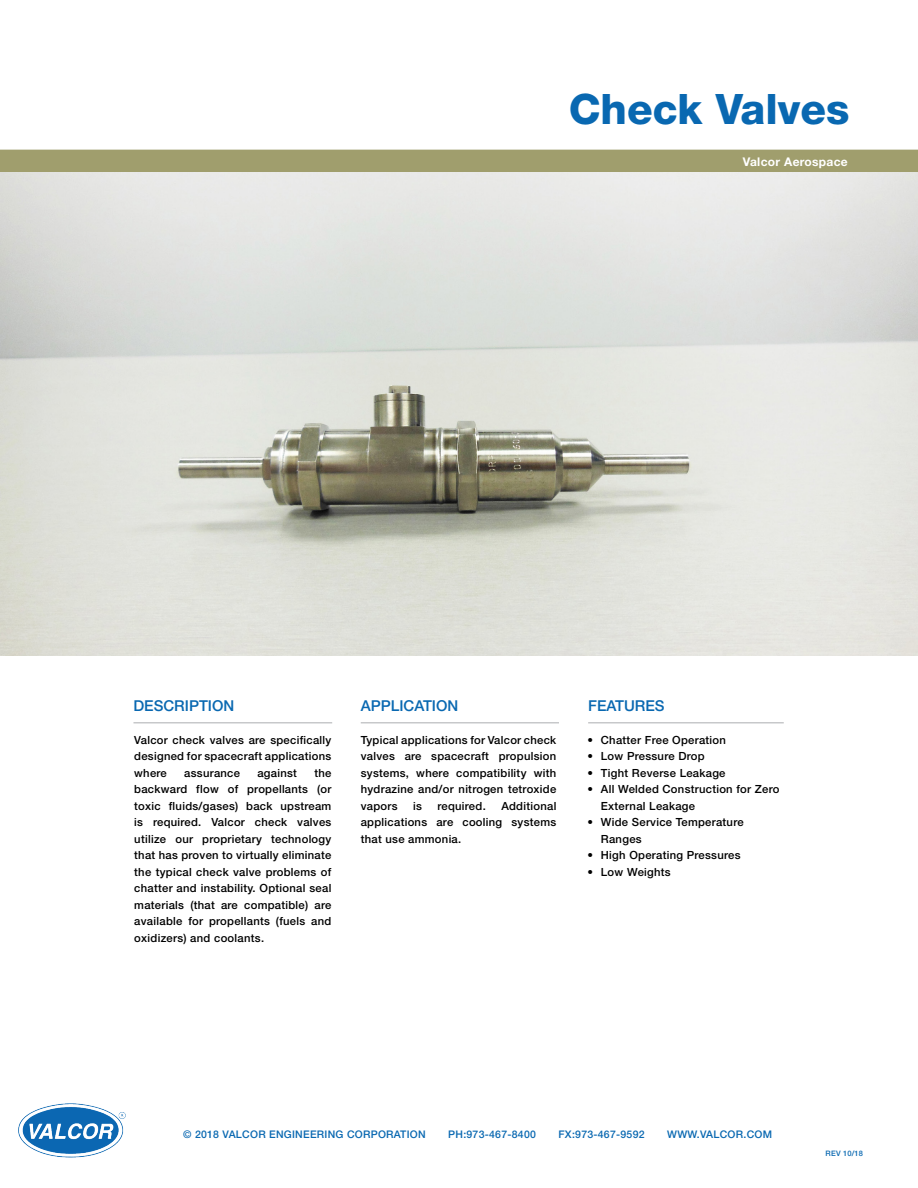
<style>
.page{position:relative;width:918px;height:1188px;background:#fff}
.page>*{position:absolute;margin:0;border:0;box-sizing:border-box;transform-origin:0 0}
.t1{font:800 42px "Helvetica Neue LT Std";color:#0968b1}
.t2{font:500 15px "Helvetica Neue LT Std";color:#0968b1}
.t3{font:700 12px "Helvetica Neue LT Std";letter-spacing:.025em;color:#fff}
.t4{font:500 11.25px/16.5px "Helvetica Neue LT Std";letter-spacing:.025em;color:#000;text-align:justify}
.t5{font:500 10.5px "Helvetica Neue LT Std";letter-spacing:.025em;color:#0968b1}
.t6{font:500 7.5px "Helvetica Neue LT Std";color:#0968b1}
</style>
<div class="page">
<svg style="left:0;top:149px;width:918px;height:24px;background:#a5a375"></svg>
<img style="left:18px;top:1103px;width:108px;height:55px">
<img style="left:0;top:173px;width:918px;height:482px">
<hr style="left:133px;top:722px;width:199px;height:2px;background:#c7c8ca">
<hr style="left:361px;top:722px;width:198px;height:2px;background:#c7c8ca">
<hr style="left:588px;top:722px;width:196px;height:2px;background:#c7c8ca">
<h1 class="t1" style="left:569px;top:84px;width:282px">Check Valves</h1>
<p class="t3" style="left:743px;top:154px;width:106px">Valcor Aerospace</p>
<h2 class="t2" style="left:133px;top:696px;width:40px">DESCRIPTION</h2>
<h2 class="t2" style="left:361px;top:696px;width:99px">Application</h2>
<h2 class="t2" style="left:588px;top:696px;width:68px">Features</h2>
<p class="t4" style="left:361px;top:732px;width:197px">Typical applications for Valcor check valves are spacecraft propulsion systems, where compatibility with hydrazine and/or nitrogen tetroxide vapors</p>
<p class="t4" style="left:587px;top:732px;width:140px">• Chatter Free Operation</p>
<p class="t4" style="left:587px;top:748px;width:119px">• Low Pressure Drop</p>
<p class="t4" style="left:587px;top:765px;width:140px">• Tight Reverse Leakage</p>
<p class="t4" style="left:601px;top:781px;width:180px;text-indent:-14px">• All Welded Construction for Zero<br>External Leakage</p>
<p class="t4" style="left:587px;top:814px;width:158px">• Wide Service Temperature<br>Ranges</p>
<p class="t4" style="left:587px;top:847px;width:155px">• High Operating Pressures</p>
<p class="t4" style="left:587px;top:864px;width:85px">• Low Weights</p>
<p class="t4" style="left:134px;top:732px;width:199px">Valcor check valves are specifically designed for spacecraft applications where</p>
<p class="t4" style="left:134px;top:765px;width:199px;text-indent:180px">the backward flow of propellants (or toxic fluids/gases) back upstream is required. Valcor check valves utilize our proprietary technology that has proven to virtually eliminate the typical check valve problems of chatter and instability. Optional seal materials (that are compatible) are available for propellants (fuels and oxidizers) and coolants.</p>
<p class="t4" style="left:184px;top:765px;width:57px">assurance</p>
<p class="t4" style="left:257px;top:765px;width:41px">against</p>
<p class="t4" style="left:361px;top:798px;width:197px;text-indent:141px">Additional applications are cooling systems that use ammonia.</p>
<p class="t4" style="left:413px;top:798px;width:10px">is</p>
<p class="t4" style="left:437px;top:798px;width:50px">required.</p>
<p class="t5" style="left:183px;top:1128px;width:244px">© 2018 Valcor Engineering Corporation</p>
<p class="t5" style="left:448px;top:1128px;width:89px">Ph:973-467-8400</p>
<p class="t5" style="left:559px;top:1128px;width:88px">Fx:973-467-9592</p>
<p class="t5" style="left:667px;top:1128px;width:106px">www.Valcor.com</p>
<p class="t6" style="left:826px;top:1149px;width:6px">Rev</p>
<p class="t6" style="left:843px;top:1149px;width:22px">10/18</p>
</div>
